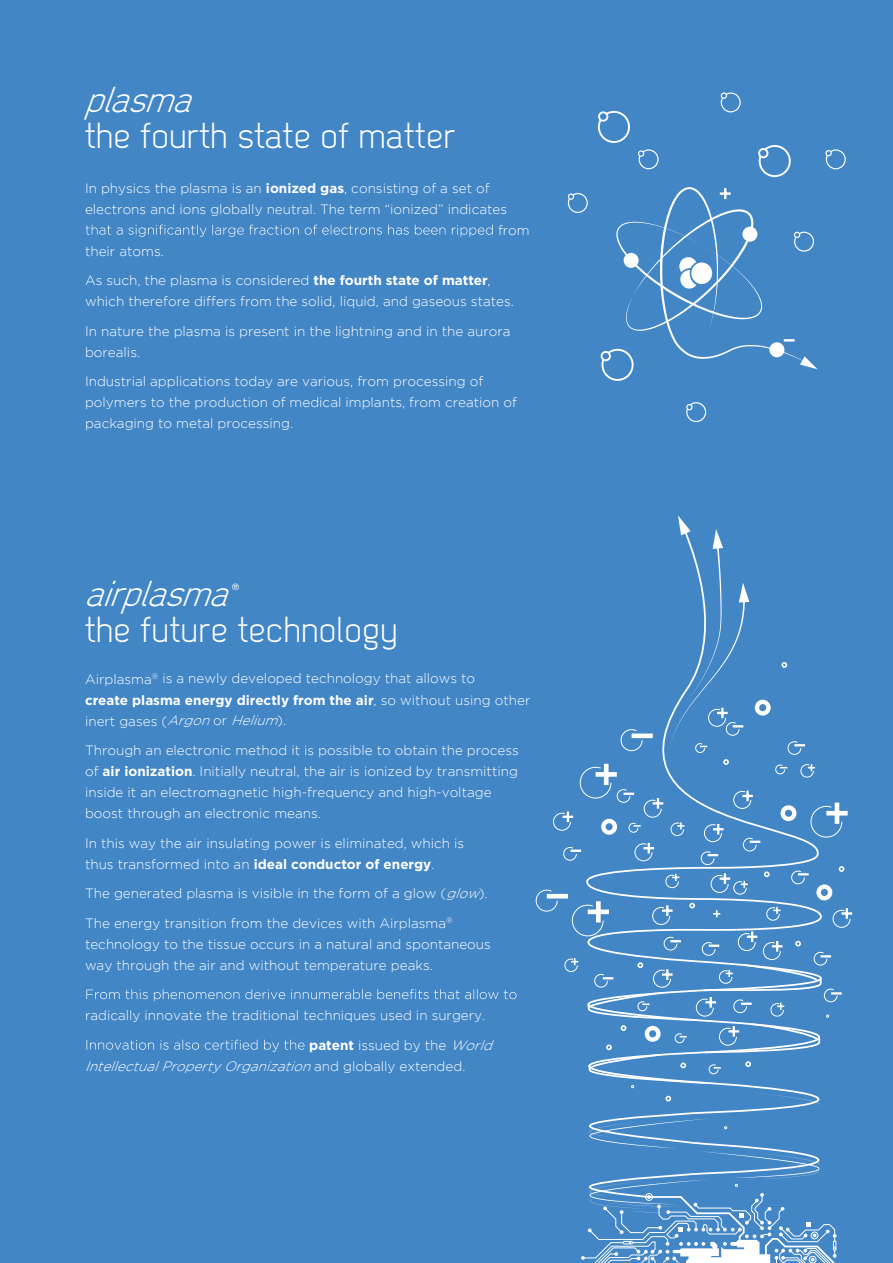
<style>
.page{position:relative;width:893px;height:1263px;background:#fff}
.page>*{position:absolute;margin:0;border:0;box-sizing:border-box;transform-origin:0 0}
.t1{font:36px "Dekar";letter-spacing:.02em;color:#fff}
.t2{font:italic 36px "Dekar";color:#fff}
.t3{font:300 13.5px/21px "Gotham";color:#fff}
.t4{font:italic 300 13.5px "Gotham";color:#fff}
.t5{font:8.7px "Helvetica Neue";color:#fff}
.s1{font-weight:700}
.s2{font-style:italic}
.s3{font-style:normal}
</style>
<div class="page">
<div style="left:0;top:0;width:884px;height:1263px;background:#4286c6"></div>
<div style="left:874px;top:0;width:19px;height:1263px;background:#4286c6"></div>
<svg style="left:678px;top:515px;width:71px;height:182px"></svg>
<svg style="left:668px;top:697px;width:103px;height:25px"></svg>
<svg style="left:781px;top:662px;width:6px;height:6px"></svg>
<svg style="left:839px;top:866px;width:5px;height:6px"></svg>
<svg style="left:597px;top:992px;width:245px;height:113px"></svg>
<svg style="left:535px;top:722px;width:303px;height:352px"></svg>
<svg style="left:581px;top:1118px;width:256px;height:145px"></svg>
<svg style="left:567px;top:92px;width:279px;height:331px"></svg>
<div style="left:686px;top:404px;width:7px;height:6px;border:1px solid #fff;border-radius:50%"></div>
<svg style="left:86px;top:225px;width:407px;height:12px"></svg>
<svg style="left:86px;top:989px;width:430px;height:12px"></svg>
<svg style="left:87px;top:1040px;width:218px;height:12px"></svg>
<h1 class="t2" style="left:85px;top:82px;width:120px">plasma</h1>
<h1 class="t1" style="left:85px;top:118px;width:372px">the fourth state of matter</h1>
<p class="t3" style="left:85px;top:177px;width:406px">In physics the plasma is an <span class="s1">ionized gas</span>, consisting of a set of</p>
<p class="t3" style="left:85px;top:198px;width:424px">electrons and ions globally neutral. The term “ionized” indicates</p>
<p class="t3" style="left:498px;top:219px;width:33px">from</p>
<p class="t3" style="left:85px;top:240px;width:80px">their atoms.</p>
<p class="t3" style="left:85px;top:270px;width:430px">As such, the plasma is considered <span class="s1">the fourth state of matter</span>, which therefore differs from the solid, liquid, and gaseous states.</p>
<p class="t3" style="left:85px;top:320px;width:427px">In nature the plasma is present in the lightning and in the aurora borealis.</p>
<p class="t3" style="left:85px;top:371px;width:434px">Industrial applications today are various, from processing of polymers to the production of medical implants, from creation of packaging to metal processing.</p>
<h1 class="t2" style="left:85px;top:575px;width:156px">airplasma</h1>
<h1 class="t1" style="left:85px;top:611px;width:314px">the future technology</h1>
<p class="t5" style="left:232px;top:581px;width:8px">®</p>
<p class="t3" style="left:85px;top:668px;width:447px">Airplasma<sup>®</sup> is a newly developed technology that allows to<br><span class="s1">create plasma energy directly from the air</span>, so without using other inert gases (<span class="s2">Argon</span>or <span class="s2">Helium</span>).</p>
<p class="t3" style="left:85px;top:739px;width:435px">Through an electronic method it is possible to obtain the process of <span class="s1">air ionization</span>. Initially neutral, the air is ionized by transmitting inside it an electromagnetic high-frequency and high-voltage boost through an electronic means.</p>
<p class="t3" style="left:85px;top:832px;width:381px">In this way the air insulating power is eliminated, which is thus transformed into an <span class="s1">ideal conductor of energy</span>.</p>
<p class="t3" style="left:85px;top:878px;width:404px;line-height:29.5px">The generated plasma is visible in the form of a glow (<span class="s2">glow</span>).<br>The energy transition from the devices with Airplasma<sup>®</sup></p>
<p class="t3" style="left:85px;top:933px;width:407px">technology to the tissue occurs in a natural and spontaneous way through the air and without temperature peaks.</p>
<p class="t3" style="left:309px;top:1000px;width:189px;line-height:29.5px;text-indent:-224px">radically innovate the traditional techniques used in surgery. <span class="s1">patent</span> issued by the <span class="s2">World</span></p>
<p class="t4" style="left:85px;top:1058px;width:382px">IntellectualPropertyOrganization<span class="s3">a n d g l o b a l l y e x t e n d e d .</span></p>
</div>
